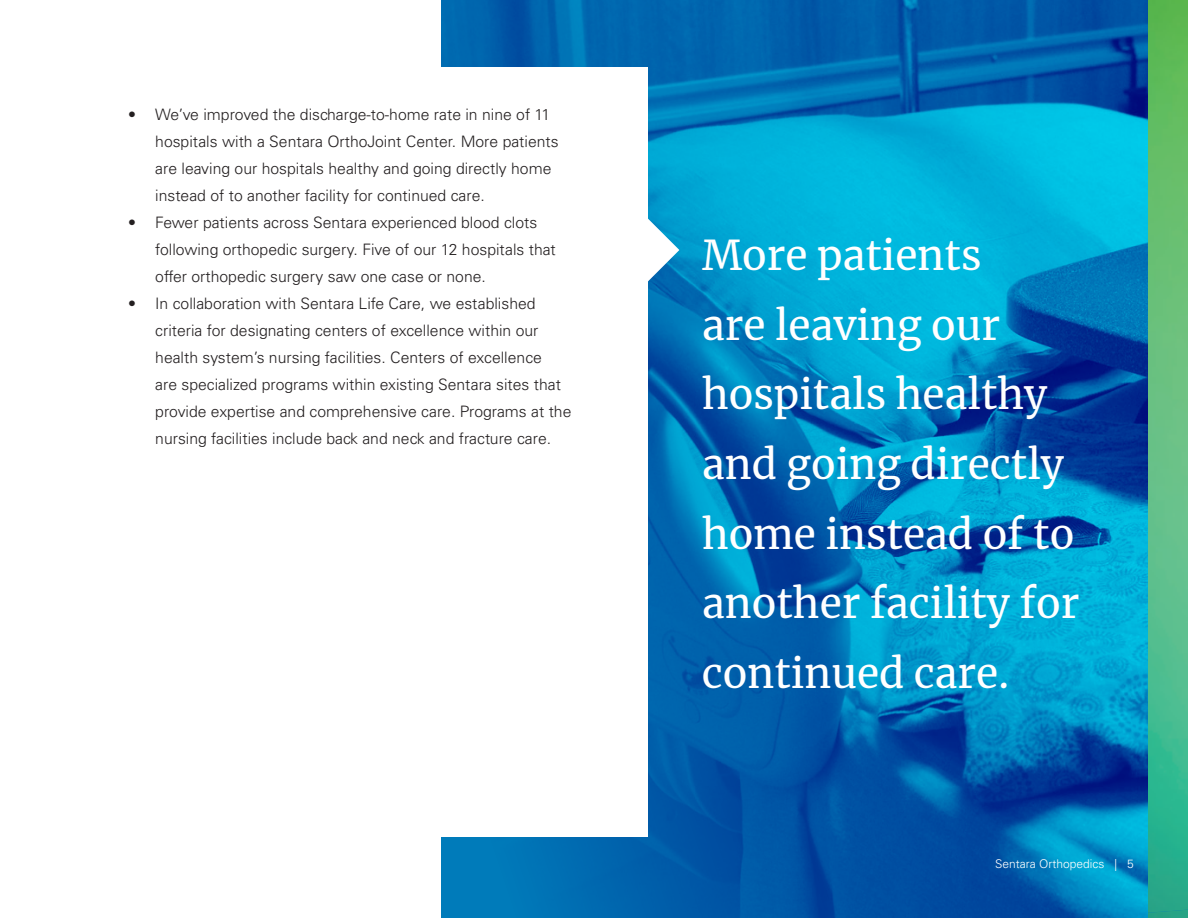
<style>
.page{position:relative;width:1188px;height:918px;background:#fff}
.page>*{position:absolute;margin:0;border:0;box-sizing:border-box;transform-origin:0 0}
.Large_Overlay_Quote{font:40.65px/69.6px "Merriweather";color:#fff}
.t1{font:300 15.75px/27px "Univers";color:#231f20}
.t2{font:300 12px "Univers";color:#fff}
</style>
<div class="page">
<img style="left:1148px;top:914px;width:40px;height:4px">
<img style="left:1148px;top:0;width:40px;height:914px">
<img style="left:441px;top:0;width:707px;height:918px">
<div style="left:108px;top:68px;width:540px;height:769px;background:#fff"></div>
<svg style="left:648px;top:219px;width:31px;height:62px"></svg>
<p class="t1" style="left:155px;top:101px;width:405px;text-indent:-27px">• We’ve improved the discharge-to-home rate in nine of 11 hospitals with a Sentara OrthoJoint Center. More patients are leaving our hospitals healthy and going directly home instead of to another facility for continued care.</p>
<p class="t1" style="left:155px;top:209px;width:402px;text-indent:-27px">• Fewer patients across Sentara experienced blood clots following orthopedic surgery. Five of our 12 hospitals that offer orthopedic surgery saw one case or none.</p>
<p class="t1" style="left:155px;top:290px;width:418px;text-indent:-27px">• In collaboration with Sentara Life Care, we established criteria for designating centers of excellence within our health system’s nursing facilities. Centers of excellence<br>are specialized programs within existing Sentara sites that provide expertise and comprehensive care. Programs at the nursing facilities include back and neck and fracture care.</p>
<p class="Large_Overlay_Quote" style="left:702px;top:219px;width:379px">More patients<br>are leaving our hospitals healthy and going directly home instead of to another facility for continued care.</p>
<p class="t2" style="left:995px;top:857px;width:140px">Sentara Orthopedics | 5</p>
</div>
